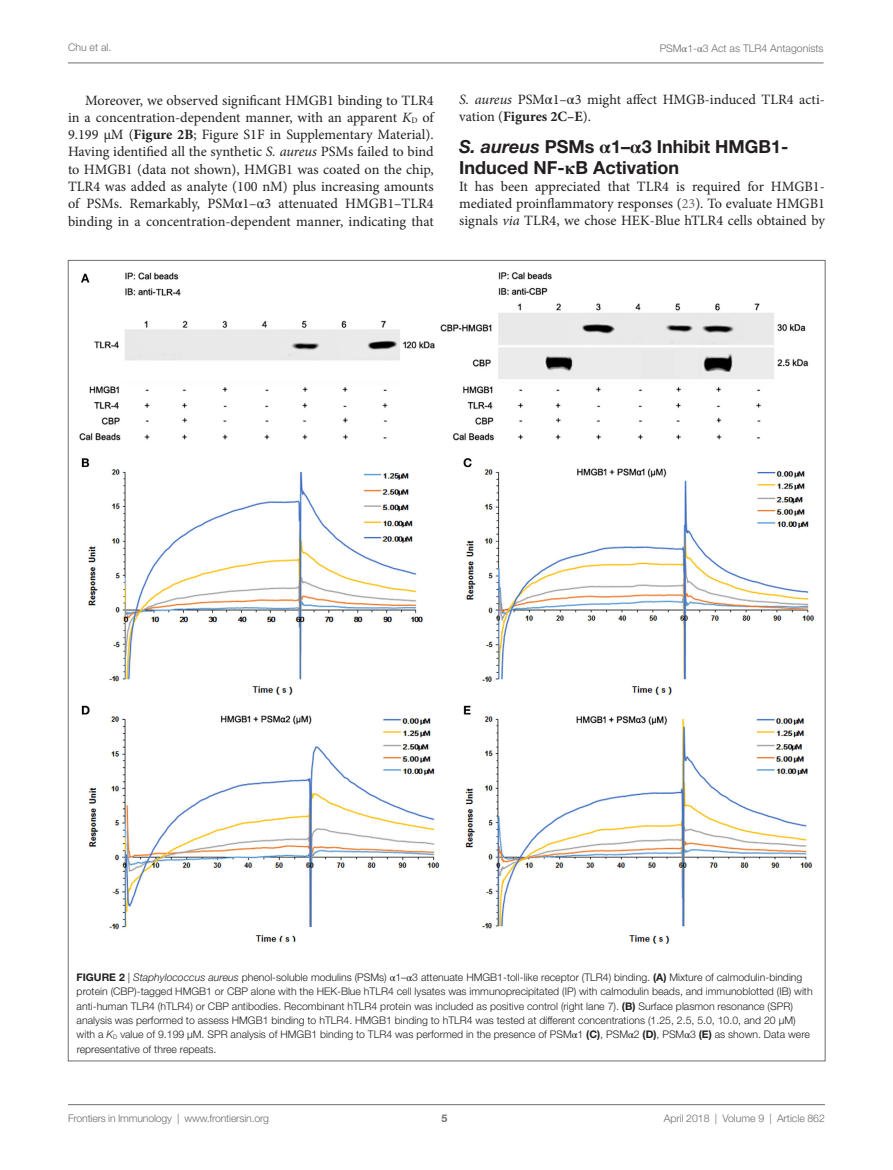
<style>
.page{position:relative;width:893px;height:1170px;background:#fff}
.page>*{position:absolute;margin:0;border:0;box-sizing:border-box;transform-origin:0 0}
.t1{font:700 18px/21px "Helvetica Neue LT Std";color:#231f20}
.t2{font:14.25px/17.2px "Minion Pro";color:#231f20;text-align:justify}
.t3{font:300 10.5px/14.2px "Helvetica Neue LT Std";color:#231f20}
.t4{font:300 10.5px "Helvetica Neue LT Std";color:#6c6d70}
.t5{font:700 10.5px "Helvetica Neue LT Std";color:#6c6d70}
.s1{font-family:"STIX General";font-weight:400}
.s2{font-style:italic}
.s3{font-weight:700}
.s4{font-family:"STIX General"}
.s5{color:#6c6d70}
</style>
<div class="page">
<img style="left:79px;top:272px;width:735px;height:672px">
<hr style="left:68px;top:1104px;width:757px;height:1px;background:#6c6d70">
<hr style="left:68px;top:63px;width:755px;height:1px;background:#6c6d70">
<p class="t4" style="left:68px;top:41px;width:45px">Chu et al.</p>
<p class="t4" style="left:660px;top:42px;width:165px">PSM<span class="s1">α</span>1-<span class="s1">α</span>3 Act as TLR4 Antagonists</p>
<p class="t2" style="left:68px;top:91px;width:367px;text-indent:17px">Moreover, we observed significant HMGB1 binding to TLR4 in a concentration-dependent manner, with an apparent <span class="s2">K</span><sub>D</sub> of 9.199 µM (<span class="s3">Figure 2B</span>; Figure S1F in Supplementary Material).<br>Having identified all the synthetic <span class="s2">S. aureus</span> PSMs failed to bind to HMGB1 (data not shown), HMGB1 was coated on the chip, TLR4 was added as analyte (100 nM) plus increasing amounts of PSMs. Remarkably, PSM<span class="s4">α</span>1–<span class="s4">α</span>3 attenuated HMGB1–TLR4 binding in a concentration-dependent manner, indicating that</p>
<h2 class="t2" style="left:459px;top:91px;width:366px"><span class="s2">S. aureus</span> PSM<span class="s4">α</span>1–<span class="s4">α</span>3 might affect HMGB-induced TLR4 acti&shy;vation (<span class="s3">Figures 2C–E</span>).</h2>
<h1 class="t1" style="left:459px;top:135px;width:331px"><span class="s2">S. aureus</span> PSMs <span class="s4">α</span>1–<span class="s4">α</span>3 Inhibit HMGB1-<br>Induced NF-<span class="s4">κ</span>B Activation</h1>
<h2 class="t2" style="left:459px;top:178px;width:367px">It has been appreciated that TLR4 is required for HMGB1- mediated proinflammatory responses (<span class="s5">23</span>). To evaluate HMGB1 signals <span class="s2">via</span> TLR4, we chose HEK-Blue hTLR4 cells obtained by</h2>
<p class="t3" style="left:77px;top:970px;width:737px"><span class="s3">Figure 2</span> | <span class="s2">Staphylococcus aureus</span> phenol-soluble modulins (PSMs) <span class="s1">α</span>1–<span class="s1">α</span>3 attenuate HMGB1-toll-like receptor (TLR4) binding. <span class="s3">(A)</span> Mixture of calmodulin-binding protein (CBP)-tagged HMGB1 or CBP alone with the HEK-Blue hTLR4 cell lysates was immunoprecipitated (IP) with calmodulin beads, and immunoblotted (IB) with anti-human TLR4 (hTLR4) or CBP antibodies. Recombinant hTLR4 protein was included as positive control (right lane 7). <span class="s3">(B)</span> Surface plasmon resonance (SPR) analysis was performed to assess HMGB1 binding to hTLR4. HMGB1 binding to hTLR4 was tested at different concentrations (1.25, 2.5, 5.0, 10.0, and 20 µM) with a <span class="s2">K</span><sub>D</sub> value of 9.199 µM. SPR analysis of HMGB1 binding to TLR4 was performed in the presence of PSM<span class="s1">α</span>1 <span class="s3">(C)</span>, PSM<span class="s1">α</span>2 <span class="s3">(D)</span>, PSM<span class="s1">α</span>3 <span class="s3">(E)</span> as shown. Data were representative of three repeats.</p>
<p class="t4" style="left:68px;top:1111px;width:203px">Frontiers in Immunology | www.frontiersin.org</p>
<p class="t4" style="left:664px;top:1111px;width:163px">April 2018 | Volume 9 | Article 862</p>
<p class="t5" style="left:441px;top:1111px;width:7px">5</p>
</div>
